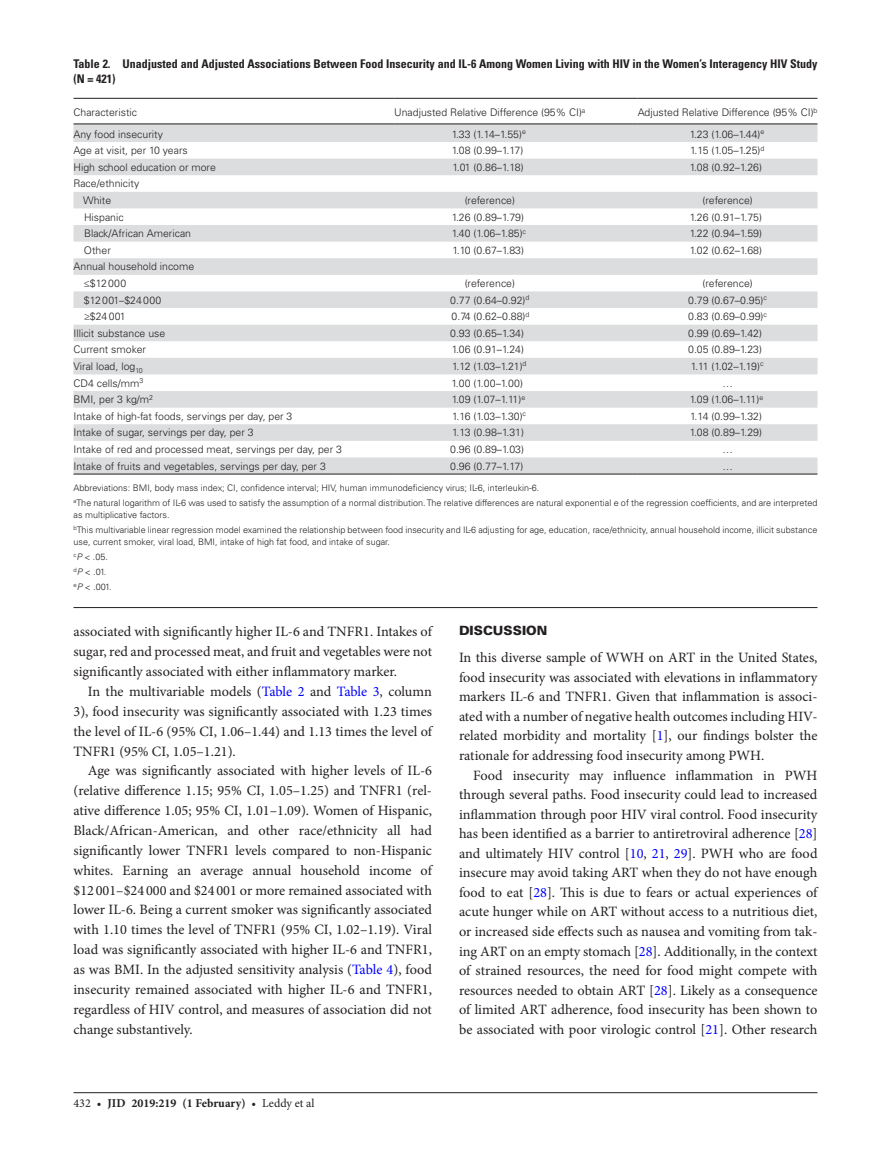
<style>
.page{position:relative;width:891px;height:1174px;background:#fff}
.page>*{position:absolute;margin:0;border:0;box-sizing:border-box;transform-origin:0 0}
.t1{font:14.25px/19.8px "Minion Pro";color:#231f20;text-align:justify}
.t2{font:900 12.75px "Univers LT Std";color:#231f20}
.t3{font:700 condensed 12px/15px "Univers LT Std";color:#231f20}
.t4{font:700 12px "Minion Pro";color:#231f20}
.t5{font:300 10.5px/16.6px "Univers LT Std";color:#231f20}
.t6{font:300 10.5px "Univers LT Std";letter-spacing:.02em;color:#231f20}
.t7{font:300 9px/15px "Univers LT Std";color:#231f20}
.s1{font-style:italic}
.s2{color:#00f}
.s3{font-weight:400}
</style>
<div class="page">
<hr style="left:74px;top:1092px;width:744px;height:1px;background:#231f20">
<hr style="left:74px;top:607px;width:744px;height:1px;background:#231f20">
<svg style="left:74px;top:124px;width:744px;height:350px;fill:#e1e2e4"></svg>
<hr style="left:74px;top:98px;width:320px;height:1px;background:#231f20">
<hr style="left:74px;top:124px;width:320px;height:1px;background:#231f20">
<hr style="left:394px;top:98px;width:244px;height:1px;background:#231f20">
<hr style="left:394px;top:124px;width:244px;height:1px;background:#231f20">
<hr style="left:638px;top:98px;width:179px;height:1px;background:#231f20">
<hr style="left:638px;top:124px;width:179px;height:1px;background:#231f20">
<hr style="left:74px;top:474px;width:320px;height:1px;background:#231f20">
<hr style="left:394px;top:474px;width:244px;height:1px;background:#231f20">
<hr style="left:638px;top:474px;width:179px;height:1px;background:#231f20">
<p class="t3" style="left:74px;top:56px;width:746px">Table 2. Unadjusted and Adjusted Associations Between Food Insecurity and IL-6 Among Women Living with HIV in the Women’s Interagency HIV Study (N = 421)</p>
<p class="t5" style="left:74px;top:104px;width:65px">Characteristic</p>
<p class="t5" style="left:394px;top:104px;width:193px">Unadjusted Relative Difference (95% CI)<sup>a</sup></p>
<p class="t5" style="left:638px;top:104px;width:181px">Adjusted Relative Difference (95% CI)<sup>b</sup></p>
<p class="t5" style="left:74px;top:125px;width:91px">Any food insecurity</p>
<p class="t5" style="left:452px;top:125px;width:76px">1.33 (1.14–1.55)<sup>e</sup></p>
<p class="t5" style="left:690px;top:125px;width:76px">1.23 (1.06–1.44)<sup>e</sup></p>
<p class="t5" style="left:74px;top:142px;width:116px">Age at visit, per 10 years</p>
<p class="t5" style="left:452px;top:142px;width:73px">1.08 (0.99–1.17)</p>
<p class="t5" style="left:690px;top:142px;width:76px">1.15 (1.05–1.25)<sup>d</sup></p>
<p class="t5" style="left:74px;top:159px;width:144px">High school education or more</p>
<p class="t5" style="left:452px;top:159px;width:73px">1.01 (0.86–1.18)</p>
<p class="t5" style="left:690px;top:159px;width:74px">1.08 (0.92–1.26)</p>
<p class="t5" style="left:83px;top:175px;width:58px;text-indent:-10px">Race/ethnicity<br>White</p>
<p class="t5" style="left:465px;top:192px;width:52px">(reference)</p>
<p class="t5" style="left:702px;top:192px;width:52px">(reference)</p>
<p class="t5" style="left:84px;top:208px;width:41px">Hispanic</p>
<p class="t5" style="left:452px;top:208px;width:74px">1.26 (0.89–1.79)</p>
<p class="t5" style="left:690px;top:208px;width:74px">1.26 (0.91–1.75)</p>
<p class="t5" style="left:84px;top:225px;width:109px">Black/African American</p>
<p class="t5" style="left:452px;top:225px;width:76px">1.40 (1.06–1.85)<sup>c</sup></p>
<p class="t5" style="left:690px;top:225px;width:74px">1.22 (0.94–1.59)</p>
<p class="t5" style="left:84px;top:242px;width:28px">Other</p>
<p class="t5" style="left:452px;top:242px;width:73px">1.10 (0.67–1.83)</p>
<p class="t5" style="left:690px;top:242px;width:74px">1.02 (0.62–1.68)</p>
<p class="t5" style="left:84px;top:258px;width:112px;text-indent:-10px">Annual household income ≤$12000</p>
<p class="t5" style="left:465px;top:275px;width:52px">(reference)</p>
<p class="t5" style="left:702px;top:275px;width:52px">(reference)</p>
<p class="t6" style="left:84px;top:293px;width:79px">$12001–$24000</p>
<p class="t5" style="left:450px;top:291px;width:81px">0.77 (0.64–0.92)<sup>d</sup></p>
<p class="t5" style="left:688px;top:292px;width:80px">0.79 (0.67–0.95)<sup>c</sup></p>
<p class="t5" style="left:84px;top:308px;width:43px">≥$24001</p>
<p class="t5" style="left:452px;top:308px;width:79px">0.74 (0.62–0.88)<sup>d</sup></p>
<p class="t5" style="left:688px;top:308px;width:80px">0.83 (0.69–0.99)<sup>c</sup></p>
<p class="t5" style="left:74px;top:325px;width:93px">Illicit substance use</p>
<p class="t5" style="left:450px;top:325px;width:75px">0.93 (0.65–1.34)</p>
<p class="t5" style="left:688px;top:325px;width:75px">0.99 (0.69–1.42)</p>
<p class="t5" style="left:74px;top:341px;width:74px">Current smoker</p>
<p class="t5" style="left:452px;top:341px;width:74px">1.06 (0.91–1.24)</p>
<p class="t5" style="left:688px;top:341px;width:75px">0.05 (0.89–1.23)</p>
<p class="t5" style="left:74px;top:358px;width:71px">Viral load, log<sub>10</sub></p>
<p class="t5" style="left:452px;top:358px;width:76px">1.12 (1.03–1.21)<sup>d</sup></p>
<p class="t5" style="left:691px;top:358px;width:74px">1.11 (1.02–1.19)<sup>c</sup></p>
<p class="t5" style="left:74px;top:375px;width:71px">CD4 cells/mm<sup>3</sup></p>
<p class="t5" style="left:451px;top:375px;width:73px">1.00 (1.00–1.00)</p>
<p class="t5" style="left:722px;top:375px;width:12px">…</p>
<p class="t5" style="left:73px;top:391px;width:81px">BMI, per 3 kg/m<sup>2</sup></p>
<p class="t5" style="left:452px;top:391px;width:75px">1.09 (1.07–1.11)<sup>e</sup></p>
<p class="t5" style="left:690px;top:391px;width:75px">1.09 (1.06–1.11)<sup>e</sup></p>
<p class="t5" style="left:74px;top:408px;width:220px">Intake of high-fat foods, servings per day, per 3</p>
<p class="t5" style="left:452px;top:408px;width:75px">1.16 (1.03–1.30)<sup>c</sup></p>
<p class="t5" style="left:690px;top:408px;width:73px">1.14 (0.99–1.32)</p>
<p class="t5" style="left:73px;top:424px;width:182px">Intake of sugar, servings per day, per 3</p>
<p class="t5" style="left:452px;top:424px;width:73px">1.13 (0.98–1.31)</p>
<p class="t5" style="left:690px;top:424px;width:74px">1.08 (0.89–1.29)</p>
<p class="t5" style="left:73px;top:441px;width:270px">Intake of red and processed meat, servings per day, per 3</p>
<p class="t5" style="left:450px;top:441px;width:75px">0.96 (0.89–1.03)</p>
<p class="t5" style="left:722px;top:441px;width:12px">…</p>
<p class="t5" style="left:73px;top:458px;width:254px">Intake of fruits and vegetables, servings per day, per 3</p>
<p class="t5" style="left:450px;top:458px;width:75px">0.96 (0.77–1.17)</p>
<p class="t5" style="left:722px;top:458px;width:12px">…</p>
<p class="t7" style="left:74px;top:480px;width:746px">Abbreviations: BMI, body mass index; CI, confidence interval; HIV, human immunodeficiency virus; IL-6, interleukin-6.<br><sup>a</sup>The natural logarithm of IL-6 was used to satisfy the assumption of a normal distribution. The relative differences are natural exponential e of the regression coefficients, and are interpreted</p>
<p class="t7" style="left:74px;top:507px;width:746px">as multiplicative factors.<br><sup>b</sup>This multivariable linear regression model examined the relationship between food insecurity and IL-6 adjusting for age, education, race/ethnicity, annual household income, illicit substance</p>
<p class="t7" style="left:74px;top:534px;width:318px">use, current smoker, viral load, BMI, intake of high fat food, and intake of sugar. <sup>c</sup><span class="s1">P</span> &lt; .05.<br><sup>d</sup><span class="s1">P</span> &lt; .01.<br><sup>e</sup><span class="s1">P</span> &lt; .001.</p>
<p class="t1" style="left:74px;top:622px;width:360px">associated with significantly higher IL-6 and TNFR1. Intakes of sugar, red and processed meat, and fruit and vegetables were not significantly associated with either inflammatory marker.</p>
<p class="t1" style="left:74px;top:682px;width:360px;text-indent:14px">In the multivariable models (<span class="s2">Table 2</span> and <span class="s2">Table 3</span>, column 3), food insecurity was significantly associated with 1.23 times the level of IL-6 (95% CI, 1.06–1.44) and 1.13 times the level of TNFR1 (95% CI, 1.05–1.21).</p>
<p class="t1" style="left:74px;top:761px;width:360px;text-indent:14px">Age was significantly associated with higher levels of IL-6 (relative difference 1.15; 95% CI, 1.05–1.25) and TNFR1 (rel&shy;ative difference 1.05; 95% CI, 1.01–1.09). Women of Hispanic, Black/African-American, and other race/ethnicity all had significantly lower TNFR1 levels compared to non-Hispanic whites. Earning an average annual household income of $12 001–$24 000 and $24 001 or more remained associated with lower IL-6. Being a current smoker was significantly associated with 1.10 times the level of TNFR1 (95% CI, 1.02–1.19). Viral load was significantly associated with higher IL-6 and TNFR1, as was BMI. In the adjusted sensitivity analysis (<span class="s2">Table 4</span>), food insecurity remained associated with higher IL-6 and TNFR1, regardless of HIV control, and measures of association did not change substantively.</p>
<p class="t4" style="left:74px;top:1094px;width:243px"><span class="s3">432 •</span> JID 2019:219 (1 February) <span class="s3">• Leddy et al</span></p>
<p class="t2" style="left:459px;top:623px;width:90px">DISCUSSION</p>
<p class="t1" style="left:459px;top:648px;width:360px">In this diverse sample of WWH on ART in the United States, food insecurity was associated with elevations in inflammatory markers IL-6 and TNFR1. Given that inflammation is associ&shy;ated with a number of negative health outcomes including HIV&shy;related morbidity and mortality [<span class="s2">1</span>], our findings bolster the rationale for addressing food insecurity among PWH.</p>
<p class="t1" style="left:459px;top:765px;width:360px;text-indent:14px">Food insecurity may influence inflammation in PWH through several paths. Food insecurity could lead to increased inflammation through poor HIV viral control. Food insecurity has been identified as a barrier to antiretroviral adherence [<span class="s2">28</span>] and ultimately HIV control [<span class="s2">10</span>, <span class="s2">21</span>, <span class="s2">29</span>]. PWH who are food insecure may avoid taking ART when they do not have enough food to eat [<span class="s2">28</span>]. This is due to fears or actual experiences of acute hunger while on ART without access to a nutritious diet, or increased side effects such as nausea and vomiting from tak&shy;ing ART on an empty stomach [<span class="s2">28</span>]. Additionally, in the context of strained resources, the need for food might compete with resources needed to obtain ART [<span class="s2">28</span>]. Likely as a consequence of limited ART adherence, food insecurity has been shown to be associated with poor virologic control [<span class="s2">21</span>]. Other research</p>
</div>
